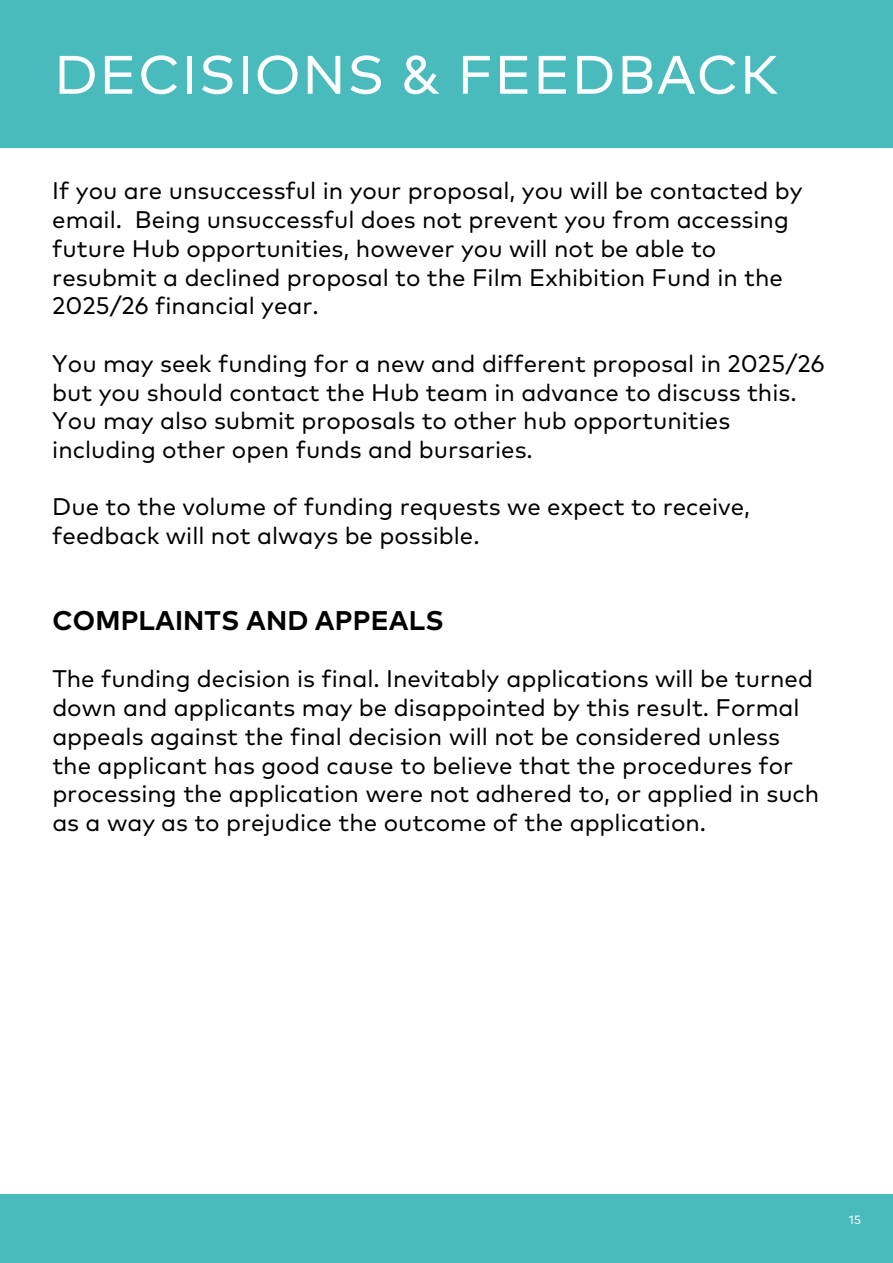
<style>
.page{position:relative;width:893px;height:1263px;background:#fff}
.page>*{position:absolute;margin:0;border:0;box-sizing:border-box;transform-origin:0 0}
.Pa1{font:54px "Mark OT";letter-spacing:.025em;color:#fff}
.t1{font:700 27px "Mark OT";letter-spacing:.005em;color:#000}
.t2{font:24px/28.8px "Mark OT";color:#000}
.t3{font:12px "Mark OT";color:#fff}
</style>
<div class="page">
<div style="left:0;top:1195px;width:893px;height:68px;background:#4abbbd"></div>
<div style="left:0;top:0;width:893px;height:147px;background:#4abbbd"></div>
<p class="Pa1" style="left:54px;top:41px;width:726px">DECISIONS &amp; FEEDBACK</p>
<p class="t2" style="left:52px;top:176px;width:752px">If you are unsuccessful in your proposal, you will be contacted by email. Being unsuccessful does not prevent you from accessing future Hub opportunities, however you will not be able to resubmit a declined proposal to the Film Exhibition Fund in the 2025/26 financial year.</p>
<p class="t2" style="left:52px;top:349px;width:774px">You may seek funding for a new and different proposal in 2025/26 but you should contact the Hub team in advance to discuss this.<br>You may also submit proposals to other hub opportunities including other open funds and bursaries.</p>
<p class="t2" style="left:52px;top:492px;width:699px">Due to the volume of funding requests we expect to receive, feedback will not always be possible.</p>
<p class="t1" style="left:52px;top:602px;width:393px">COMPLAINTS AND APPEALS</p>
<p class="t2" style="left:52px;top:664px;width:768px">The funding decision is final. Inevitably applications will be turned down and applicants may be disappointed by this result. Formal appeals against the final decision will not be considered unless the applicant has good cause to believe that the procedures for processing the application were not adhered to, or applied in such as a way as to prejudice the outcome of the application.</p>
<p class="t3" style="left:849px;top:1213px;width:13px">15</p>
</div>
